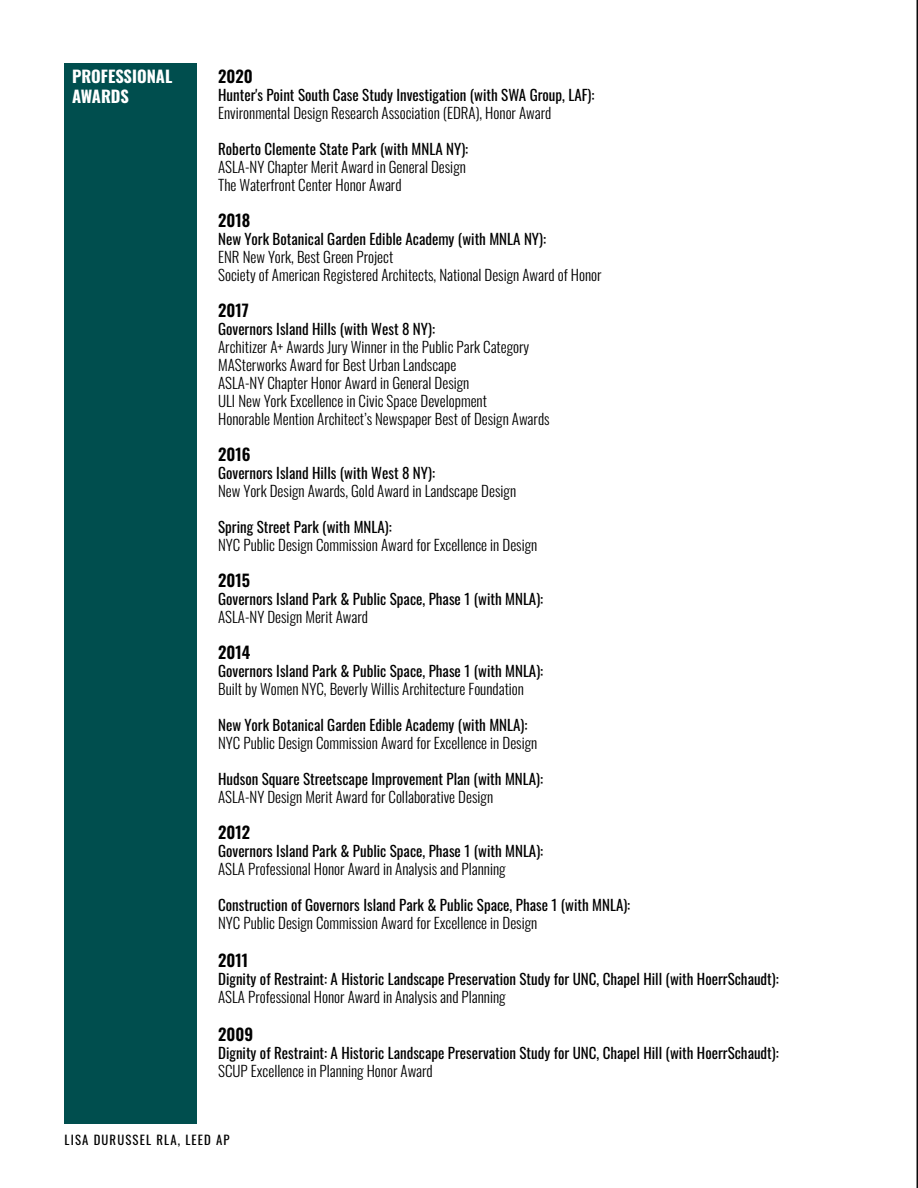
<style>
.page{position:relative;width:918px;height:1188px;background:#fff}
.page>*{position:absolute;margin:0;border:0;box-sizing:border-box;transform-origin:0 0}
.t1{font:600 16.5px "Oswald";color:#000}
.t2{font:700 16.5px/19.8px "Oswald";color:#fff}
.t3{font:300 15px/18px "Oswald";color:#000}
.t4{font:15px "Oswald";color:#000}
.t5{font:12.75px "Oswald";letter-spacing:.09em;color:#000}
</style>
<div class="page">
<hr style="left:917px;top:0;width:1px;height:1188px;background:#000">
<div style="left:64px;top:64px;width:133px;height:1060px;background:#004e4e"></div>
<p class="t2" style="left:72px;top:68px;width:102px">PROFESSIONAL<br>AWARDS</p>
<p class="t1" style="left:218px;top:68px;width:36px">2020</p>
<p class="t4" style="left:218px;top:82px;width:378px">Hunter's Point South Case Study Investigation (with SWA Group, LAF):</p>
<p class="t3" style="left:218px;top:103px;width:335px">Environmental Design Research Association (EDRA), Honor Award</p>
<p class="t4" style="left:218px;top:136px;width:252px">Roberto Clemente State Park (with MNLA NY):</p>
<p class="t3" style="left:218px;top:157px;width:249px">ASLA-NY Chapter Merit Award in General Design<br>The Waterfront Center Honor Award</p>
<p class="t1" style="left:218px;top:212px;width:34px">2018</p>
<p class="t4" style="left:218px;top:226px;width:329px">New York Botanical Garden Edible Academy (with MNLA NY):</p>
<p class="t3" style="left:218px;top:247px;width:385px">ENR New York, Best Green Project<br>Society of American Registered Architects, National Design Award of Honor</p>
<p class="t1" style="left:218px;top:302px;width:32px">2017</p>
<p class="t4" style="left:218px;top:316px;width:218px">Governors Island Hills (with West 8 NY):</p>
<p class="t3" style="left:218px;top:337px;width:333px">Architizer A+ Awards Jury Winner in the Public Park Category MASterworks Award for Best Urban Landscape<br>ASLA-NY Chapter Honor Award in General Design<br>ULI New York Excellence in Civic Space Development<br>Honorable Mention Architect’s Newspaper Best of Design Awards</p>
<p class="t1" style="left:218px;top:446px;width:34px">2016</p>
<p class="t4" style="left:218px;top:460px;width:218px">Governors Island Hills (with West 8 NY):</p>
<p class="t3" style="left:218px;top:481px;width:300px">New York Design Awards, Gold Award in Landscape Design</p>
<p class="t4" style="left:218px;top:514px;width:175px">Spring Street Park (with MNLA):</p>
<p class="t3" style="left:218px;top:535px;width:321px">NYC Public Design Commission Award for Excellence in Design</p>
<p class="t1" style="left:218px;top:572px;width:34px">2015</p>
<p class="t4" style="left:218px;top:586px;width:327px">Governors Island Park &amp; Public Space, Phase 1 (with MNLA):</p>
<p class="t3" style="left:218px;top:607px;width:151px">ASLA-NY Design Merit Award</p>
<p class="t1" style="left:218px;top:644px;width:34px">2014</p>
<p class="t4" style="left:218px;top:658px;width:327px">Governors Island Park &amp; Public Space, Phase 1 (with MNLA):</p>
<p class="t3" style="left:218px;top:679px;width:307px">Built by Women NYC, Beverly Willis Architecture Foundation</p>
<p class="t4" style="left:218px;top:712px;width:311px">New York Botanical Garden Edible Academy (with MNLA):</p>
<p class="t3" style="left:218px;top:733px;width:321px">NYC Public Design Commission Award for Excellence in Design</p>
<p class="t4" style="left:218px;top:766px;width:326px">Hudson Square Streetscape Improvement Plan (with MNLA):</p>
<p class="t3" style="left:218px;top:787px;width:276px">ASLA-NY Design Merit Award for Collaborative Design</p>
<p class="t1" style="left:218px;top:824px;width:34px">2012</p>
<p class="t4" style="left:218px;top:838px;width:327px">Governors Island Park &amp; Public Space, Phase 1 (with MNLA):</p>
<p class="t3" style="left:218px;top:859px;width:289px">ASLA Professional Honor Award in Analysis and Planning</p>
<p class="t4" style="left:218px;top:892px;width:414px">Construction of Governors Island Park &amp; Public Space, Phase 1 (with MNLA):</p>
<p class="t3" style="left:218px;top:913px;width:321px">NYC Public Design Commission Award for Excellence in Design</p>
<p class="t1" style="left:218px;top:952px;width:32px">2011</p>
<p class="t4" style="left:218px;top:966px;width:562px">Dignity of Restraint: A Historic Landscape Preservation Study for UNC, Chapel Hill (with HoerrSchaudt):</p>
<p class="t3" style="left:218px;top:986px;width:289px">ASLA Professional Honor Award in Analysis and Planning</p>
<p class="t1" style="left:218px;top:1026px;width:37px">2009</p>
<p class="t4" style="left:218px;top:1040px;width:562px">Dignity of Restraint: A Historic Landscape Preservation Study for UNC, Chapel Hill (with HoerrSchaudt):</p>
<p class="t3" style="left:218px;top:1060px;width:216px">SCUP Excellence in Planning Honor Award</p>
<p class="t5" style="left:64px;top:1129px;width:167px">LISA DURUSSEL RLA, LEED AP</p>
</div>
